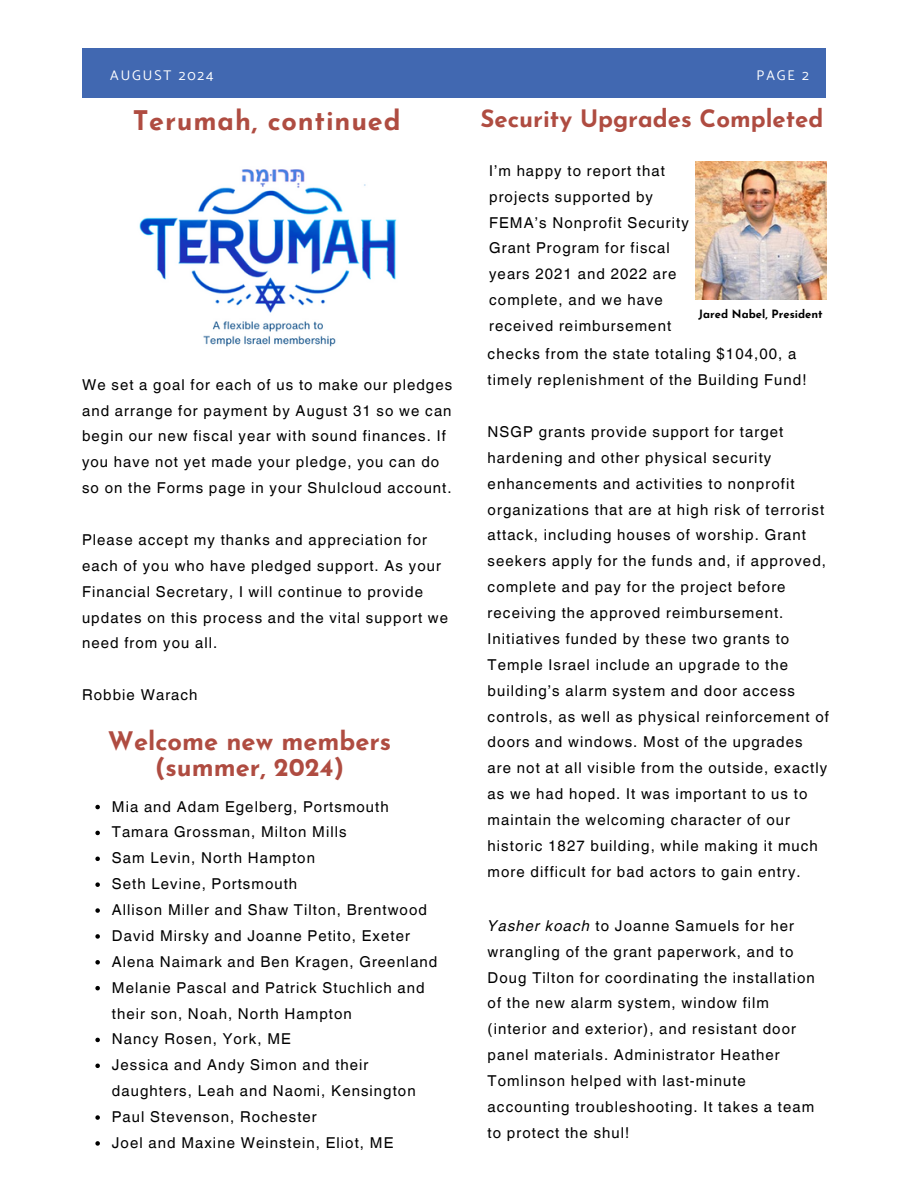
<style>
.page{position:relative;width:918px;height:1188px;background:#fff}
.page>*{position:absolute;margin:0;border:0;box-sizing:border-box;transform-origin:0 0}
.t1{font:700 27px "Josefin Sans";letter-spacing:.03em;color:#af4c41}
.t2{font:700 25.5px/25.8px "Josefin Sans";color:#af4c41;text-align:center}
.t3{font:700 24px "Josefin Sans";color:#af4c41}
.t4{font:15px/25.8px "Helvetica World";letter-spacing:.07em;color:#000}
.t5{font:13.95px "Catamaran";letter-spacing:.14em;color:#fff}
.t6{font:700 11.4px "Josefin Sans";color:#000}
.s1{font-style:italic}
</style>
<div class="page">
<div style="left:82px;top:49px;width:744px;height:48px;background:#4168b1"></div>
<img style="left:695px;top:161px;width:131px;height:139px">
<img style="left:127px;top:160px;width:282px;height:197px;border-radius:5px">
<svg style="left:95px;top:805px;width:5px;height:4px"></svg>
<svg style="left:95px;top:831px;width:5px;height:4px"></svg>
<svg style="left:95px;top:857px;width:5px;height:4px"></svg>
<svg style="left:95px;top:882px;width:5px;height:5px"></svg>
<svg style="left:95px;top:908px;width:5px;height:5px"></svg>
<svg style="left:95px;top:934px;width:5px;height:5px"></svg>
<svg style="left:95px;top:960px;width:5px;height:5px"></svg>
<svg style="left:95px;top:986px;width:5px;height:4px"></svg>
<svg style="left:95px;top:1038px;width:5px;height:4px"></svg>
<svg style="left:95px;top:1064px;width:5px;height:4px"></svg>
<svg style="left:95px;top:1115px;width:5px;height:5px"></svg>
<svg style="left:95px;top:1141px;width:5px;height:5px"></svg>
<p class="t5" style="left:110px;top:67px;width:105px">AUGUST 2024</p>
<p class="t5" style="left:757px;top:67px;width:54px">PAGE 2</p>
<p class="t3" style="left:481px;top:109px;width:344px">Security Upgrades Completed</p>
<h2 class="t1" style="left:133px;top:110px;width:269px">Terumah, continued</h2>
<h3 class="t4" style="left:82px;top:372px;width:372px">We set a goal for each of us to make our pledges and arrange for payment by August 31 so we can begin our new fiscal year with sound finances. If you have not yet made your pledge, you can do so on the Forms page in your Shulcloud account.</h3>
<h3 class="t4" style="left:82px;top:527px;width:368px">Please accept my thanks and appreciation for each of you who have pledged support. As your Financial Secretary, I will continue to provide updates on this process and the vital support we need from you all.</h3>
<h1 class="t4" style="left:82px;top:682px;width:117px">Robbie Warach</h1>
<p class="t2" style="left:108px;top:730px;width:285px">Welcome new members (summer, 2024)</p>
<p class="t4" style="left:112px;top:793px;width:278px">Mia and Adam Egelberg, Portsmouth</p>
<p class="t4" style="left:112px;top:819px;width:236px">Tamara Grossman, Milton Mills</p>
<p class="t4" style="left:112px;top:845px;width:205px">Sam Levin, North Hampton</p>
<p class="t4" style="left:112px;top:871px;width:187px">Seth Levine, Portsmouth</p>
<p class="t4" style="left:112px;top:897px;width:317px">Allison Miller and Shaw Tilton, Brentwood</p>
<p class="t4" style="left:112px;top:923px;width:300px">David Mirsky and Joanne Petito, Exeter</p>
<p class="t4" style="left:112px;top:949px;width:327px">Alena Naimark and Ben Kragen, Greenland</p>
<p class="t4" style="left:112px;top:975px;width:314px">Melanie Pascal and Patrick Stuchlich and their son, Noah, North Hampton</p>
<p class="t4" style="left:112px;top:1026px;width:181px">Nancy Rosen, York, ME</p>
<p class="t4" style="left:112px;top:1052px;width:305px">Jessica and Andy Simon and their daughters, Leah and Naomi, Kensington</p>
<p class="t4" style="left:112px;top:1104px;width:206px">Paul Stevenson, Rochester</p>
<p class="t4" style="left:112px;top:1130px;width:283px">Joel and Maxine Weinstein, Eliot, ME</p>
<p class="t4" style="left:489px;top:158px;width:201px">I’m happy to report that projects supported by<br>FEMA’s Nonprofit Security<br>Grant Program for fiscal years 2021 and 2022 are complete, and we have received reimbursement</p>
<p class="t6" style="left:699px;top:310px;width:126px">Jared Nabel, President</p>
<p class="t4" style="left:488px;top:341px;width:320px">checks from the state totaling $104,00, a timely replenishment of the Building Fund!</p>
<h1 class="t4" style="left:488px;top:419px;width:343px">NSGP grants provide support for target hardening and other physical security enhancements and activities to nonprofit organizations that are at high risk of terrorist attack, including houses of worship. Grant seekers apply for the funds and, if approved, complete and pay for the project before receiving the approved reimbursement.<br>Initiatives funded by these two grants to Temple Israel include an upgrade to the building’s alarm system and door access controls, as well as physical reinforcement of doors and windows. Most of the upgrades are not at all visible from the outside, exactly as we had hoped. It was important to us to maintain the welcoming character of our historic 1827 building, while making it much more difficult for bad actors to gain entry.</h1>
<p class="t4" style="left:488px;top:913px;width:329px"><span class="s1">Yasher koach</span> to Joanne Samuels for her wrangling of the grant paperwork, and to Doug Tilton for coordinating the installation of the new alarm system, window film (interior and exterior), and resistant door panel materials. Administrator Heather Tomlinson helped with last-minute accounting troubleshooting. It takes a team to protect the shul!</p>
</div>
